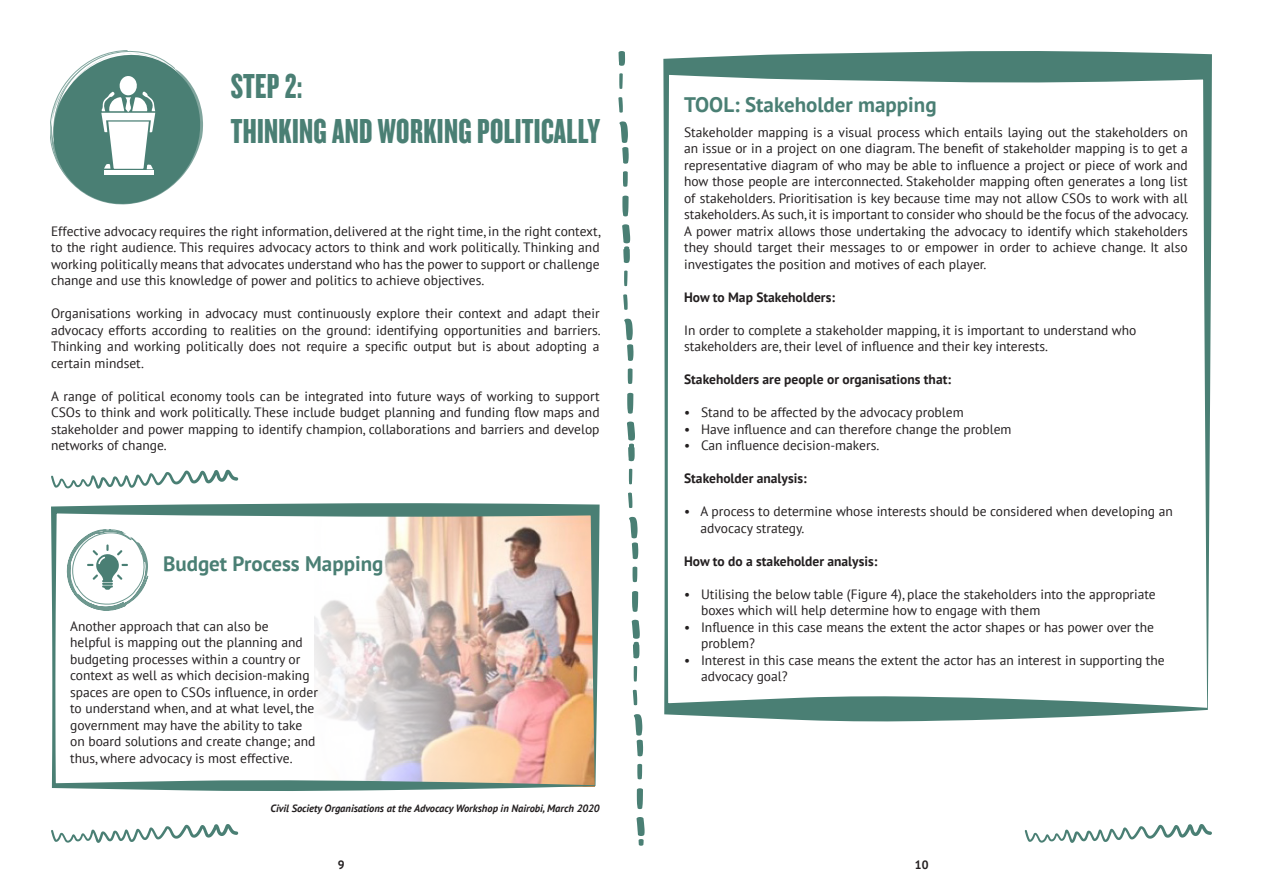
<style>
.page{position:relative;width:1263px;height:893px;background:#fff}
.page>*{position:absolute;margin:0;border:0;box-sizing:border-box;transform-origin:0 0}
.t1{font:36px "Knockout 68 Full Featherwt";letter-spacing:.01em;color:#4a7f74}
.t2{font:700 21px "PT Sans";color:#4a7f74}
.t3{font:13.5px/16.5px "PT Sans";color:#231f20}
.t4{font:700 13.5px "PT Sans";color:#231f20}
.t5{font:700 12px "PT Sans";color:#231f20}
.t6{font:italic 700 10.5px "PT Sans";color:#231f20}
</style>
<div class="page">
<svg style="left:618px;top:51px;width:7px;height:15px"></svg>
<svg style="left:619px;top:73px;width:4px;height:16px"></svg>
<svg style="left:618px;top:97px;width:5px;height:16px"></svg>
<svg style="left:619px;top:121px;width:10px;height:43px"></svg>
<svg style="left:623px;top:171px;width:5px;height:16px"></svg>
<svg style="left:622px;top:196px;width:7px;height:20px"></svg>
<svg style="left:622px;top:224px;width:8px;height:39px"></svg>
<svg style="left:624px;top:271px;width:3px;height:15px"></svg>
<svg style="left:623px;top:294px;width:5px;height:16px"></svg>
<svg style="left:624px;top:319px;width:9px;height:42px"></svg>
<svg style="left:628px;top:368px;width:4px;height:16px"></svg>
<svg style="left:627px;top:393px;width:6px;height:21px"></svg>
<svg style="left:627px;top:422px;width:8px;height:39px"></svg>
<svg style="left:629px;top:469px;width:3px;height:15px"></svg>
<svg style="left:628px;top:493px;width:4px;height:15px"></svg>
<svg style="left:629px;top:517px;width:9px;height:42px"></svg>
<svg style="left:632px;top:567px;width:5px;height:15px"></svg>
<svg style="left:632px;top:591px;width:6px;height:21px"></svg>
<svg style="left:632px;top:620px;width:8px;height:38px"></svg>
<svg style="left:634px;top:666px;width:3px;height:16px"></svg>
<svg style="left:633px;top:690px;width:4px;height:15px"></svg>
<svg style="left:633px;top:714px;width:10px;height:42px"></svg>
<svg style="left:637px;top:764px;width:5px;height:15px"></svg>
<svg style="left:637px;top:788px;width:6px;height:21px"></svg>
<svg style="left:636px;top:817px;width:9px;height:29px"></svg>
<svg style="left:663px;top:51px;width:549px;height:671px"></svg>
<img style="left:51px;top:503px;width:549px;height:288px">
<svg style="left:50px;top:50px;width:153px;height:155px"></svg>
<svg style="left:51px;top:470px;width:187px;height:19px"></svg>
<svg style="left:51px;top:824px;width:187px;height:19px"></svg>
<svg style="left:1025px;top:824px;width:187px;height:19px"></svg>
<svg style="left:67px;top:529px;width:81px;height:82px"></svg>
<p class="t1" style="left:231px;top:64px;width:73px">STEP 2:</p>
<p class="t1" style="left:231px;top:109px;width:371px">THINKING AND WORKING POLITICALLY</p>
<p class="t3" style="left:51px;top:222px;width:551px;text-align:justify">Effective advocacy requires the right information, delivered at the right time, in the right context, to the right audience. This requires advocacy actors to think and work politically. Thinking and working politically means that advocates understand who has the power to support or challenge change and use this knowledge of power and politics to achieve objectives.</p>
<p class="t3" style="left:51px;top:305px;width:551px;text-align:justify">Organisations working in advocacy must continuously explore their context and adapt their advocacy efforts according to realities on the ground: identifying opportunities and barriers.<br>Thinking and working politically does not require a specific output but is about adopting a certain mindset.</p>
<p class="t3" style="left:51px;top:387px;width:550px;text-align:justify">A range of political economy tools can be integrated into future ways of working to support CSOs to think and work politically. These include budget planning and funding flow maps and stakeholder and power mapping to identify champion, collaborations and barriers and develop networks of change.</p>
<p class="t2" style="left:163px;top:549px;width:222px">Budget Process Mapping</p>
<p class="t3" style="left:70px;top:617px;width:249px">Another approach that can also be<br>helpful is mapping out the planning and budgeting processes within a country or context as well as which decision-making spaces are open to CSOs influence, in order to understand when, and at what level, the government may have the ability to take on board solutions and create change; and thus, where advocacy is most effective.</p>
<p class="t6" style="left:271px;top:802px;width:330px">Civil Society Organisations at the Advocacy Workshop in Nairobi, March 2020</p>
<p class="t2" style="left:684px;top:90px;width:254px">TOOL: Stakeholder mapping</p>
<p class="t3" style="left:684px;top:123px;width:506px;text-align:justify">Stakeholder mapping is a visual process which entails laying out the stakeholders on an issue or in a project on one diagram. The benefit of stakeholder mapping is to get a representative diagram of who may be able to influence a project or piece of work and how those people are interconnected. Stakeholder mapping often generates a long list of stakeholders. Prioritisation is key because time may not allow CSOs to work with all stakeholders. As such, it is important to consider who should be the focus of the advocacy.<br>A power matrix allows those undertaking the advocacy to identify which stakeholders they should target their messages to or empower in order to achieve change. It also investigates the position and motives of each player.</p>
<p class="t4" style="left:684px;top:288px;width:152px">How to Map Stakeholders:</p>
<p class="t3" style="left:684px;top:321px;width:454px">In order to complete a stakeholder mapping, it is important to understand who stakeholders are, their level of influence and their key interests.</p>
<p class="t4" style="left:684px;top:370px;width:268px">Stakeholders are people or organisations that:</p>
<p class="t3" style="left:684px;top:404px;width:281px">• Stand to be affected by the advocacy problem</p>
<p class="t3" style="left:684px;top:420px;width:329px">• Have influence and can therefore change the problem</p>
<p class="t3" style="left:684px;top:437px;width:197px">• Can influence decision-makers.</p>
<p class="t4" style="left:684px;top:469px;width:124px">Stakeholder analysis:</p>
<p class="t3" style="left:701px;top:503px;width:474px;text-indent:-16px">• A process to determine whose interests should be considered when developing an advocacy strategy.</p>
<p class="t4" style="left:684px;top:552px;width:195px">How to do a stakeholder analysis:</p>
<p class="t3" style="left:701px;top:585px;width:456px;text-indent:-17px">• Utilising the below table (Figure 4), place the stakeholders into the appropriate boxes which will help determine how to engage with them</p>
<p class="t3" style="left:701px;top:618px;width:454px;text-indent:-17px">• Influence in this case means the extent the actor shapes or has power over the problem?</p>
<p class="t3" style="left:701px;top:651px;width:465px;text-indent:-17px">• Interest in this case means the extent the actor has an interest in supporting the advocacy goal?</p>
<p class="t5" style="left:338px;top:857px;width:8px">9</p>
<p class="t5" style="left:915px;top:857px;width:15px">10</p>
</div>
